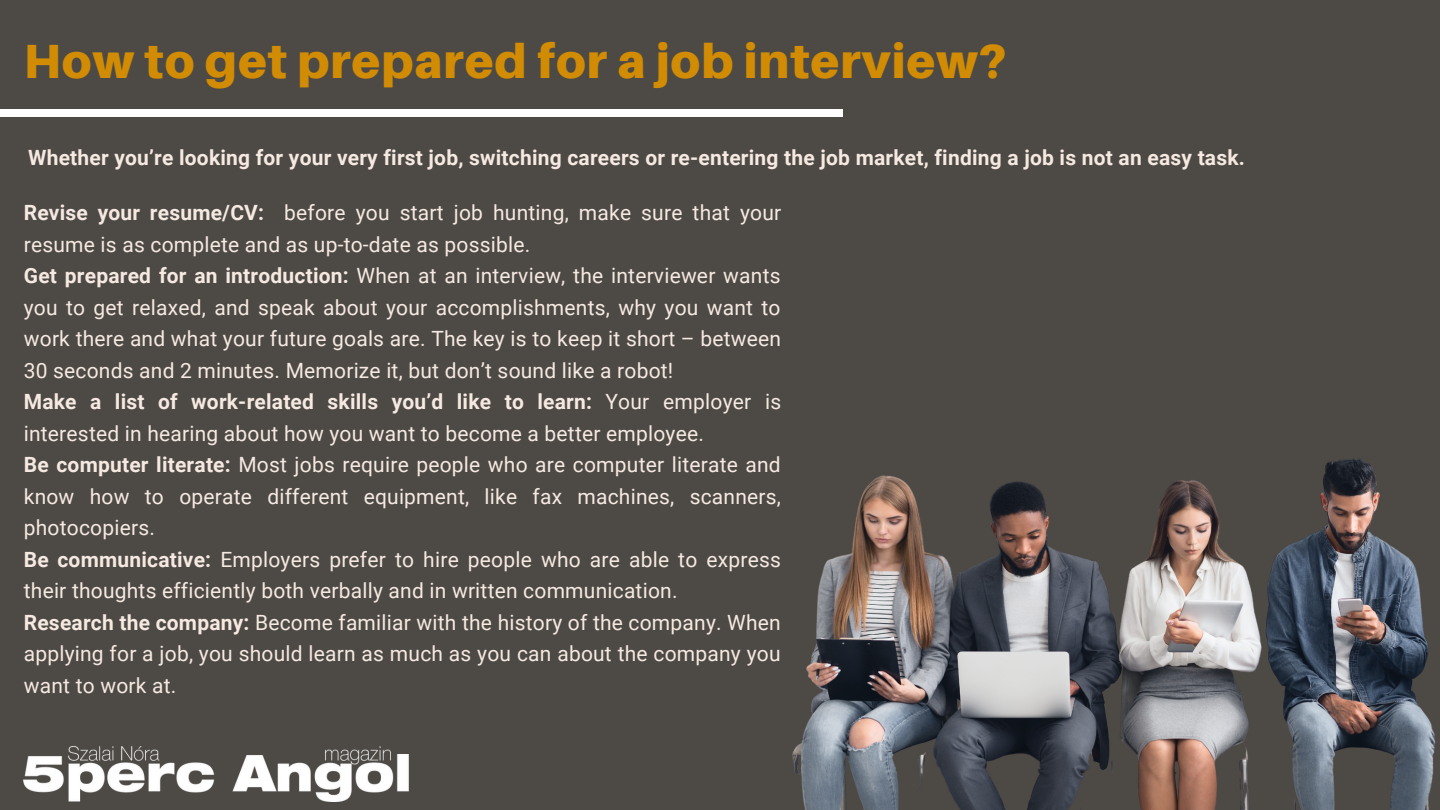
<style>
.page{position:relative;width:1440px;height:810px;background:#4d4a46}
.page>*{position:absolute;margin:0;border:0;box-sizing:border-box;transform-origin:0 0}
.t1{font:900 48px "Aileron";letter-spacing:.02em;color:#d18c03}
.t2{font:21px/31.5px "Roboto";letter-spacing:.01em;color:#f6e9e1}
.t3{font:700 21px "Roboto";letter-spacing:.01em;color:#f6e9e1}
.s1{font-weight:700}
</style>
<div class="page">
<div style="left:0;top:109px;width:843px;height:7px;background:#fffdfd"></div>
<img style="left:24px;top:746px;width:385px;height:56px">
<img style="left:792px;top:458px;width:644px;height:352px">
<h1 class="t1" style="left:24px;top:31px;width:985px">How to get prepared for a job interview?</h1>
<p class="t3" style="left:28px;top:146px;width:1218px">Whether you’re looking for your very first job, switching careers or re-entering the job market, finding a job is not an easy task.</p>
<p class="t2" style="left:24px;top:198px;width:759px"><span class="s1">Revise your resume/CV:</span> before you start job hunting, make sure that your resume is as complete and as up-to-date as possible.<br><span class="s1">Get prepared for an introduction:</span> When at an interview, the interviewer wants you to get relaxed, and speak about your accomplishments, why you want to work there and what your future goals are. The key is to keep it short – between 30 seconds and 2 minutes. Memorize it, but don’t sound like a robot!<br><span class="s1">Make a list of work-related skills you’d like to learn:</span> Your employer is interested in hearing about how you want to become a better employee.<br><span class="s1">Be computer literate:</span> Most jobs require people who are computer literate and know how to operate different equipment, like fax machines, scanners, photocopiers.<br><span class="s1">Be communicative:</span> Employers prefer to hire people who are able to express their thoughts efficiently both verbally and in written communication.<br><span class="s1">Research the company:</span> Become familiar with the history of the company. When applying for a job, you should learn as much as you can about the company you want to work at.</p>
</div>
